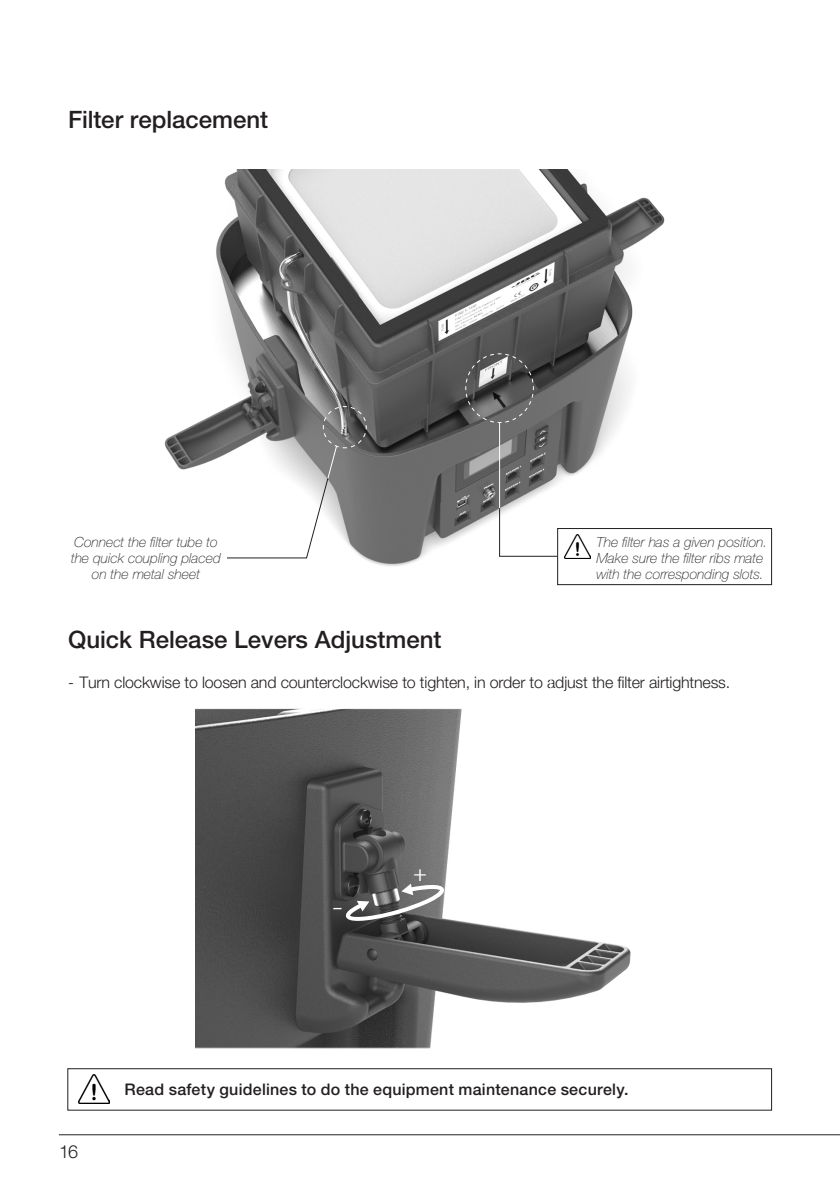
<style>
.page{position:relative;width:840px;height:1191px;background:#fff}
.page>*{position:absolute;margin:0;border:0;box-sizing:border-box;transform-origin:0 0}
.t1{font:500 24px "Helvetica Neue LT Std";color:#231f20}
.t2{font:24px "Minion Pro";color:#fff;scale:1.5 1}
.t3{font:24px "Minion Pro";color:#fff}
.t4{font:300 18px "Helvetica Neue LT Std";color:#231f20}
.t5{font:300 16px "Helvetica Neue LT Std";letter-spacing:-.01em;color:#231f20}
.t6{font:500 16px "Helvetica Neue LT Std";letter-spacing:.015em;color:#231f20}
.t7{font:italic 100 14px/16px "Helvetica Neue LT Std";color:#231f20;text-align:center}
</style>
<div class="page">
<img style="left:195px;top:710px;width:436px;height:336px">
<div style="left:193px;top:708px;width:453px;height:340px;border:1px solid #fff"></div>
<img style="left:79px;top:1074px;width:30px;height:29px">
<img style="left:164px;top:170px;width:501px;height:397px">
<svg style="left:345px;top:882px;width:99px;height:39px"></svg>
<div style="left:557px;top:528px;width:214px;height:57px;border:1px solid #231f20"></div>
<img style="left:564px;top:534px;width:26px;height:25px">
<hr style="left:59px;top:1134px;width:780px;height:1px;background:#231f20">
<div style="left:67px;top:1068px;width:704px;height:42px;border:1px solid #231f20"></div>
<svg style="left:464px;top:353px;width:70px;height:70px;background:#656565"></svg>
<hr style="left:227px;top:557px;width:80px;height:1px;background:#231f20">
<svg style="left:305px;top:406px;width:62px;height:153px"></svg>
<hr style="left:550px;top:605px;width:1px;height:157px;background:#fff">
<hr style="left:499px;top:422px;width:1px;height:86px;background:#fff">
<hr style="left:499px;top:556px;width:58px;height:1px;background:#231f20">
<hr style="left:499px;top:508px;width:1px;height:48px;background:#231f20">
<p class="t1" style="left:68px;top:105px;width:201px">Filter replacement</p>
<p class="t7" style="left:71px;top:534px;width:151px">Connect the filter tube to the quick coupling placed on the metal sheet</p>
<p class="t7" style="left:596px;top:534px;width:172px">The filter has a given position.</p>
<p class="t7" style="left:596px;top:550px;width:169px;text-align:left">Make sure the filter ribs mate with the corresponding slots.</p>
<p class="t1" style="left:68px;top:625px;width:375px">Quick Release Levers Adjustment</p>
<p class="t5" style="left:68px;top:673px;width:663px">- Turn clockwise to loosen and counterclockwise to tighten, in order to adjust the filter airtightness.</p>
<p class="t2" style="left:331px;top:890px;width:10px">-</p>
<p class="t3" style="left:413px;top:857px;width:15px">+</p>
<p class="t4" style="left:59px;top:1140px;width:21px">16</p>
<p class="t6" style="left:124px;top:1079px;width:505px">Read safety guidelines to do the equipment maintenance securely.</p>
</div>
